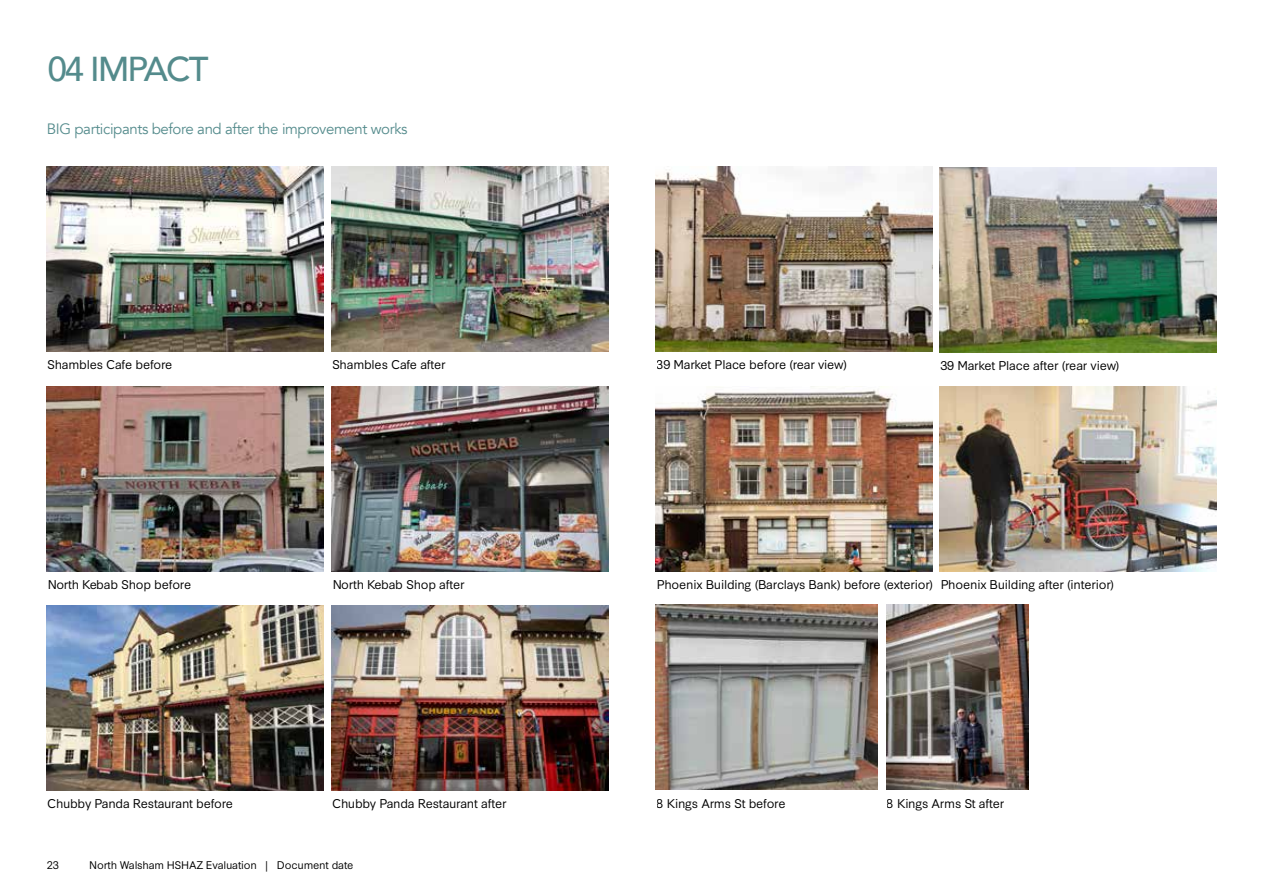
<style>
.page{position:relative;width:1263px;height:893px;background:#fff}
.page>*{position:absolute;margin:0;border:0;box-sizing:border-box;transform-origin:0 0}
.t1{font:500 34.5px "Avenir";letter-spacing:-.05em;color:#548b8c}
.t2{font:15px "Avenir";letter-spacing:-.025em;color:#548b8c}
.t3{font:12px "Synthese";letter-spacing:-.02em;color:#000}
.t4{font:10.5px "Synthese";letter-spacing:-.02em;color:#000}
</style>
<div class="page">
<img style="left:940px;top:168px;width:276px;height:184px">
<img style="left:886px;top:605px;width:142px;height:184px">
<img style="left:47px;top:387px;width:276px;height:184px">
<img style="left:47px;top:606px;width:276px;height:184px">
<img style="left:656px;top:167px;width:276px;height:184px">
<img style="left:940px;top:387px;width:276px;height:184px">
<img style="left:656px;top:390px;width:276px;height:181px">
<img style="left:332px;top:167px;width:276px;height:184px">
<img style="left:332px;top:387px;width:276px;height:184px">
<img style="left:332px;top:606px;width:276px;height:184px">
<img style="left:47px;top:167px;width:276px;height:184px">
<img style="left:656px;top:605px;width:221px;height:185px">
<h1 class="t1" style="left:47px;top:39px;width:163px">04 IMPACT</h1>
<p class="t2" style="left:47px;top:120px;width:362px">BIG participants before and after the improvement works</p>
<p class="t3" style="left:47px;top:355px;width:127px">Shambles Cafe before</p>
<p class="t3" style="left:332px;top:355px;width:115px">Shambles Cafe after</p>
<p class="t3" style="left:657px;top:355px;width:192px">39 Market Place before (rear view)</p>
<p class="t3" style="left:940px;top:356px;width:180px">39 Market Place after (rear view)</p>
<p class="t3" style="left:47px;top:575px;width:145px">North Kebab Shop before</p>
<p class="t3" style="left:332px;top:575px;width:134px">North Kebab Shop after</p>
<p class="t3" style="left:657px;top:574px;width:459px">Phoenix Building (Barclays Bank) before (exterior) Phoenix Building after (interior)</p>
<p class="t3" style="left:47px;top:794px;width:188px">Chubby Panda Restaurant before</p>
<p class="t3" style="left:332px;top:794px;width:176px">Chubby Panda Restaurant after</p>
<p class="t4" style="left:47px;top:856px;width:13px">23</p>
<p class="t4" style="left:89px;top:856px;width:266px">North Walsham HSHAZ Evaluation | Document date</p>
<p class="t3" style="left:657px;top:793px;width:130px">8 Kings Arms St before</p>
<p class="t3" style="left:887px;top:794px;width:119px">8 Kings Arms St after</p>
</div>
